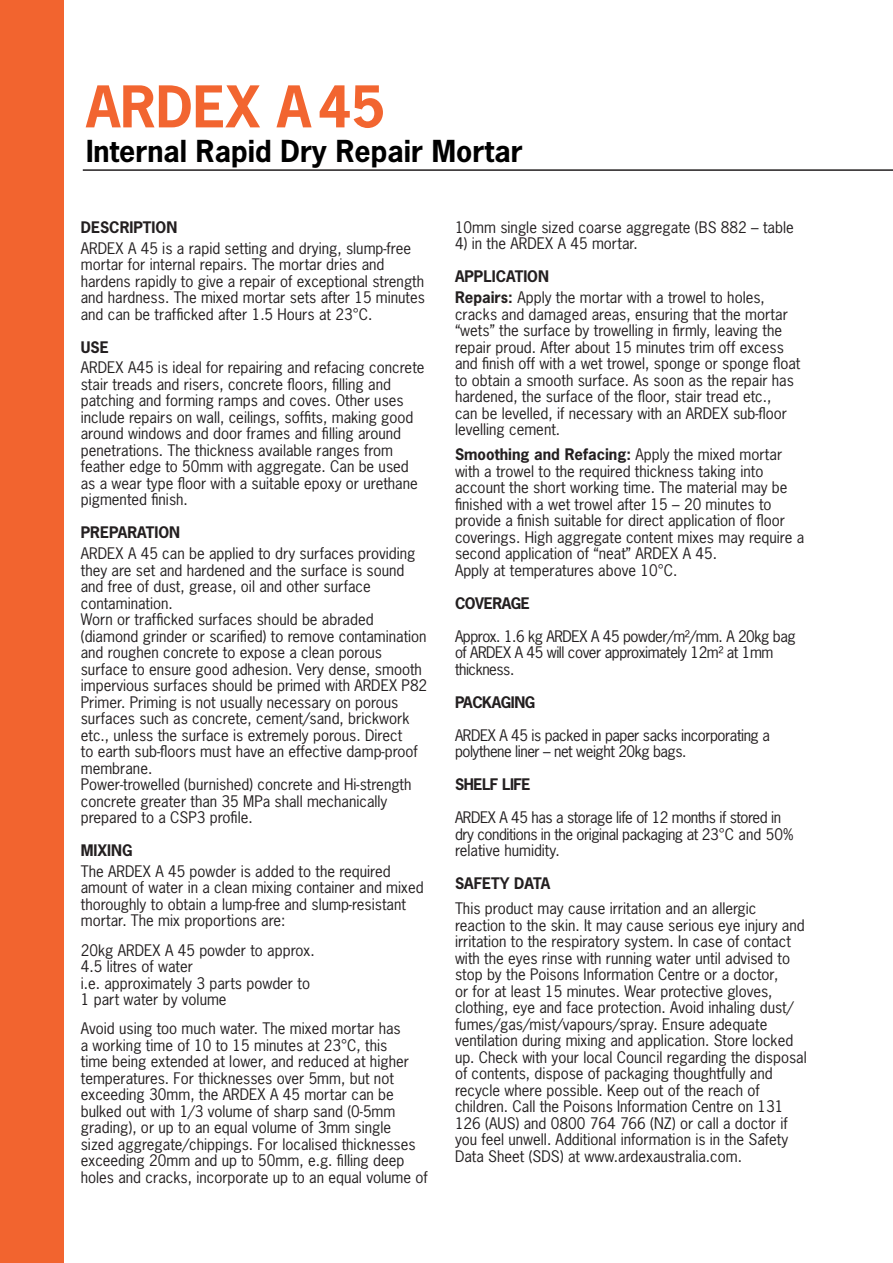
<style>
.page{position:relative;width:893px;height:1263px;background:#fff}
.page>*{position:absolute;margin:0;border:0;box-sizing:border-box;transform-origin:0 0}
.t1{font:700 54px "News Gothic Std";color:#f26530}
.t2{font:700 28.5px "News Gothic Std";color:#000}
.t3{font:15px/16.5px "News Gothic Std";color:#231f20}
.t4{font:15px/16.5px "News Gothic Std";letter-spacing:-.03em;color:#231f20}
.t5{font:700 15px "News Gothic Std";color:#231f20}
.t6{font:700 15px "News Gothic Std";letter-spacing:-.03em;color:#231f20}
.s1{font-weight:700}
</style>
<div class="page">
<div style="left:0;top:0;width:64px;height:1263px;background:#f2642f"></div>
<hr style="left:83px;top:169px;width:810px;height:2px;background:#231f20">
<p class="t1" style="left:86px;top:71px;width:300px">ARDEX A45</p>
<p class="t2" style="left:86px;top:132px;width:438px">Internal Rapid Dry Repair Mortar</p>
<p class="t5" style="left:81px;top:217px;width:98px">DESCRIPTION</p>
<p class="t3" style="left:81px;top:239px;width:346px">ARDEX A 45 is a rapid setting and drying, slump-free mortar for internal repairs. The mortar dries and hardens rapidly to give a repair of exceptional strength and hardness. The mixed mortar sets after 15 minutes and can be trafficked after 1.5 Hours at 23°C.</p>
<p class="t5" style="left:81px;top:337px;width:29px">USE</p>
<p class="t3" style="left:81px;top:359px;width:345px">ARDEX A45 is ideal for repairing and refacing concrete stair treads and risers, concrete floors, filling and patching and forming ramps and coves. Other uses include repairs on wall, ceilings, soffits, making good around windows and door frames and filling around penetrations. The thickness available ranges from feather edge to 50mm with aggregate. Can be used as a wear type floor with a suitable epoxy or urethane pigmented finish.</p>
<p class="t5" style="left:81px;top:523px;width:101px">PREPARATION</p>
<p class="t3" style="left:81px;top:545px;width:336px">ARDEX A 45 can be applied to dry surfaces providing they are set and hardened and the surface is sound and free of dust, grease, oil and other surface contamination.</p>
<p class="t3" style="left:81px;top:611px;width:348px">Worn or trafficked surfaces should be abraded (diamond grinder or scarified) to remove contamination and roughen concrete to expose a clean porous surface to ensure good adhesion. Very dense, smooth impervious surfaces should be primed with ARDEX P82<br>Primer. Priming is not usually necessary on porous surfaces such as concrete, cement/sand, brickwork etc., unless the surface is extremely porous. Direct<br>to earth sub-floors must have an effective damp-proof membrane.</p>
<p class="t3" style="left:81px;top:776px;width:332px">Power-trowelled (burnished) concrete and Hi-strength concrete greater than 35 MPa shall mechanically prepared to a CSP3 profile.</p>
<p class="t5" style="left:81px;top:840px;width:53px">MIXING</p>
<p class="t3" style="left:81px;top:863px;width:344px">The ARDEX A 45 powder is added to the required amount of water in a clean mixing container and mixed thoroughly to obtain a lump-free and slump-resistant mortar. The mix proportions are:</p>
<p class="t3" style="left:81px;top:942px;width:235px">20kg ARDEX A 45 powder to approx.<br>4.5 litres of water<br>i.e. approximately 3 parts powder to<br>1 part water by volume</p>
<p class="t3" style="left:81px;top:1020px;width:348px">Avoid using too much water. The mixed mortar has<br>a working time of 10 to 15 minutes at 23°C, this<br>time being extended at lower, and reduced at higher temperatures. For thicknesses over 5mm, but not exceeding 30mm, the ARDEX A 45 mortar can be bulked out with 1/3 volume of sharp sand (0-5mm grading), or up to an equal volume of 3mm single<br>sized aggregate/chippings. For localised thicknesses exceeding 20mm and up to 50mm, e.g. filling deep holes and cracks, incorporate up to an equal volume of</p>
<p class="t3" style="left:455px;top:219px;width:340px">10mm single sized coarse aggregate (BS 882 – table</p>
<p class="t3" style="left:455px;top:235px;width:184px">4) in the ARDEX A 45 mortar.</p>
<p class="t5" style="left:455px;top:267px;width:95px">APPLICATION</p>
<p class="t3" style="left:455px;top:289px;width:347px"><span class="s1">Repairs:</span> Apply the mortar with a trowel to holes, cracks and damaged areas, ensuring that the mortar “wets” the surface by trowelling in firmly, leaving the repair proud. After about 15 minutes trim off excess and finish off with a wet trowel, sponge or sponge float to obtain a smooth surface. As soon as the repair has hardened, the surface of the floor, stair tread etc.,<br>can be levelled, if necessary with an ARDEX sub-floor levelling cement.</p>
<p class="t3" style="left:455px;top:446px;width:351px"><span class="s1">Smoothing and Refacing:</span> Apply the mixed mortar with a trowel to the required thickness taking into account the short working time. The material may be finished with a wet trowel after 15 – 20 minutes to provide a finish suitable for direct application of floor coverings. High aggregate content mixes may require a second application of “neat” ARDEX A 45.</p>
<p class="t3" style="left:455px;top:562px;width:224px">Apply at temperatures above 10°C.</p>
<p class="t6" style="left:455px;top:593px;width:76px">COVERAGE</p>
<p class="t4" style="left:455px;top:628px;width:342px">Approx. 1.6 kg ARDEX A 45 powder/m²/mm. A 20kg bag of ARDEX A 45 will cover approximately 12m² at 1mm thickness.</p>
<p class="t6" style="left:455px;top:692px;width:82px">PACKAGING</p>
<p class="t4" style="left:455px;top:727px;width:316px">ARDEX A 45 is packed in paper sacks incorporating a polythene liner – net weight 20kg bags.</p>
<p class="t6" style="left:455px;top:774px;width:77px">SHELF LIFE</p>
<p class="t4" style="left:455px;top:809px;width:340px">ARDEX A 45 has a storage life of 12 months if stored in dry conditions in the original packaging at 23°C and 50% relative humidity.</p>
<p class="t5" style="left:455px;top:873px;width:97px">SAFETY DATA</p>
<p class="t3" style="left:455px;top:900px;width:353px">This product may cause irritation and an allergic reaction to the skin. It may cause serious eye injury and irritation to the respiratory system. In case of contact with the eyes rinse with running water until advised to stop by the Poisons Information Centre or a doctor,<br>or for at least 15 minutes. Wear protective gloves, clothing, eye and face protection. Avoid inhaling dust/ fumes/gas/mist/vapours/spray. Ensure adequate ventilation during mixing and application. Store locked up. Check with your local Council regarding the disposal of contents, dispose of packaging thoughtfully and recycle where possible. Keep out of the reach of children. Call the Poisons Information Centre on 131<br>126 (AUS) and 0800 764 766 (NZ) or call a doctor if you feel unwell. Additional information is in the Safety Data Sheet (SDS) at www.ardexaustralia.com.</p>
</div>
